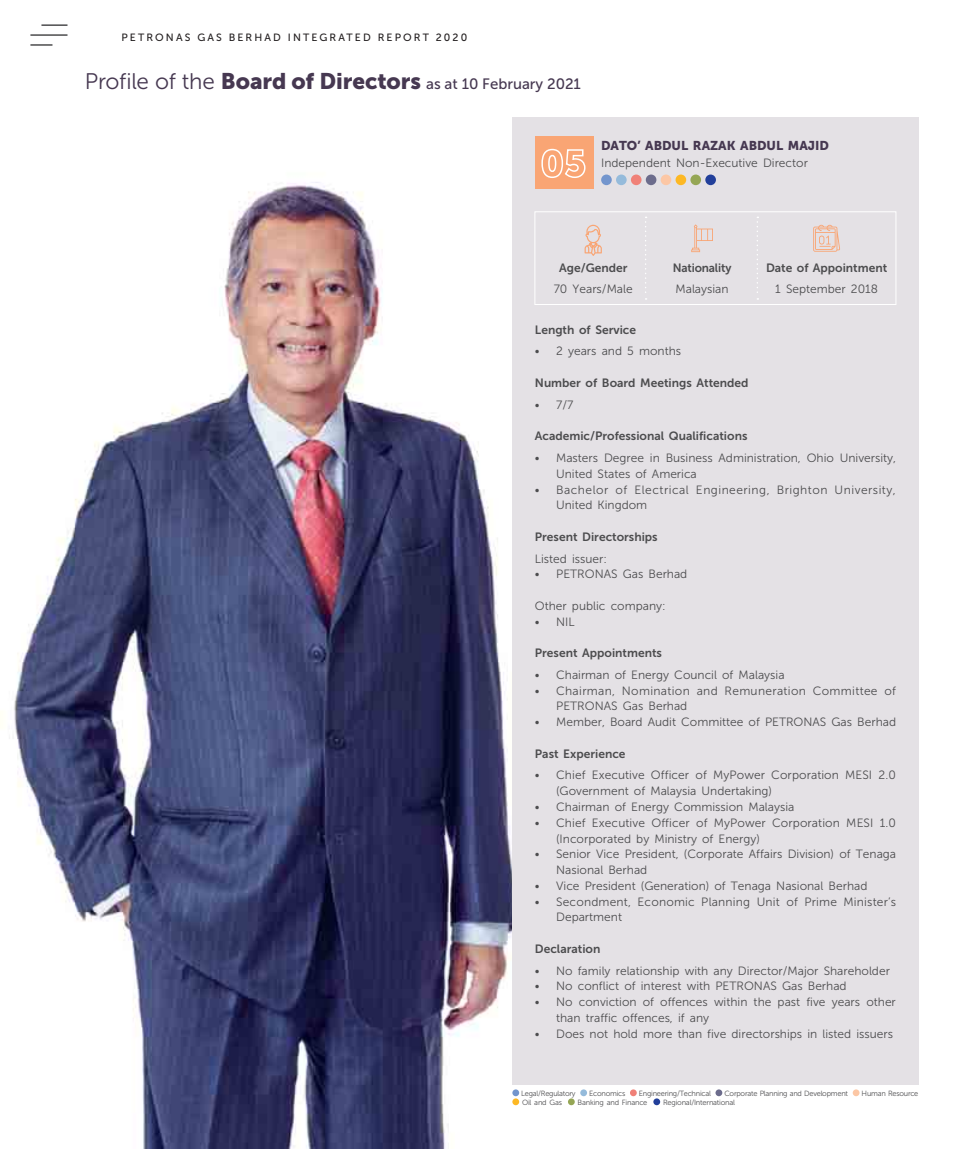
<style>
.page{position:relative;width:978px;height:1149px;background:#fff}
.page>*{position:absolute;margin:0;border:0;box-sizing:border-box;transform-origin:0 0}
.t1{font:15px "Museo Sans 500";color:#463851}
.t2{font:12.75px "Museo Sans 900";color:#463851}
.t3{font:12px/15.8px "Museo Sans 300";color:#4c4c4e}
.t4{font:12px "Museo Sans 700";color:#4c4c4e}
.t5{font:12px/15.8px "Museo Sans 300";letter-spacing:.04em;color:#4c4c4e}
.t6{font:12px/15.8px "Museo Sans 300";letter-spacing:.025em;color:#4c4c4e}
.t7{font:10.5px "Museo Sans 500";letter-spacing:.2em;color:#231f20}
.t8{font:7.5px "Museo Sans 300";letter-spacing:-.03em;color:#4c4c4e}
.s1{font-family:"Museo Sans 300";font-size:22.5px}
.s2{font-family:"Museo Sans 900";font-size:22.5px}
</style>
<div class="page">
<img style="left:9px;top:182px;width:509px;height:966px">
<div style="left:512px;top:117px;width:406px;height:967px;background:#e4e1e5"></div>
<div style="left:534px;top:211px;width:362px;height:94px;border:1px solid #fff"></div>
<svg style="left:585px;top:224px;width:17px;height:32px"></svg>
<svg style="left:691px;top:224px;width:22px;height:28px"></svg>
<svg style="left:645px;top:217px;width:2px;height:82px"></svg>
<svg style="left:757px;top:217px;width:1px;height:82px"></svg>
<svg style="left:813px;top:225px;width:27px;height:26px"></svg>
<div style="left:535px;top:137px;width:58px;height:52px;background:#f9a574"></div>
<div style="left:541px;top:149px;width:22px;height:29px;border:2px solid #fff;border-radius:50%"></div>
<div style="left:548px;top:155px;width:8px;height:17px;border:2px solid #fff;border-radius:50%"></div>
<svg style="left:565px;top:149px;width:21px;height:29px"></svg>
<div style="left:512px;top:1084px;width:406px;height:20px;background:#fff"></div>
<div style="left:512px;top:1089px;width:7px;height:6px;background:#7395cd;border-radius:50%"></div>
<div style="left:580px;top:1089px;width:7px;height:6px;background:#95bbdb;border-radius:50%"></div>
<div style="left:630px;top:1089px;width:7px;height:6px;background:#f08178;border-radius:50%"></div>
<div style="left:715px;top:1089px;width:7px;height:6px;background:#6c6c8c;border-radius:50%"></div>
<svg style="left:853px;top:1089px;width:6px;height:6px"></svg>
<div style="left:512px;top:1098px;width:7px;height:6px;background:#fdb824;border-radius:50%"></div>
<div style="left:568px;top:1098px;width:7px;height:6px;background:#95a655;border-radius:50%"></div>
<div style="left:653px;top:1098px;width:7px;height:6px;background:#223f9a;border-radius:50%"></div>
<div style="left:601px;top:174px;width:11px;height:11px;background:#7395cd;border-radius:50%"></div>
<div style="left:616px;top:174px;width:11px;height:11px;background:#95bbdb;border-radius:50%"></div>
<div style="left:631px;top:174px;width:11px;height:11px;background:#f08178;border-radius:50%"></div>
<div style="left:646px;top:174px;width:10px;height:11px;background:#6c6c8c;border-radius:50%"></div>
<div style="left:661px;top:174px;width:10px;height:11px;background:#fcc7a5;border-radius:50%"></div>
<div style="left:676px;top:174px;width:10px;height:11px;background:#fdb824;border-radius:50%"></div>
<div style="left:690px;top:174px;width:11px;height:11px;background:#95a655;border-radius:50%"></div>
<div style="left:705px;top:174px;width:11px;height:11px;background:#223f9a;border-radius:50%"></div>
<hr style="left:41px;top:24px;width:27px;height:2px;background:#4c4c4e">
<hr style="left:30px;top:34px;width:38px;height:2px;background:#4c4c4e">
<hr style="left:30px;top:44px;width:22px;height:2px;background:#4c4c4e">
<p class="t7" style="left:122px;top:33px;width:347px">PETRONAS GAS BERHAD INTEGRATED REPORT 2020</p>
<p class="t1" style="left:85px;top:78px;width:498px"><span class="s1">Profile of the</span> <span class="s2">Board of Directors</span> as at 10 February 2021</p>
<p class="t2" style="left:601px;top:141px;width:229px">DATO’ ABDUL RAZAK ABDUL MAJID</p>
<p class="t3" style="left:601px;top:156px;width:208px">Independent Non-Executive Director</p>
<p class="t4" style="left:559px;top:263px;width:70px">Age/Gender</p>
<p class="t4" style="left:673px;top:263px;width:60px">Nationality</p>
<p class="t4" style="left:766px;top:263px;width:123px">Date of Appointment</p>
<p class="t3" style="left:554px;top:282px;width:81px">70 Years/Male</p>
<p class="t3" style="left:676px;top:282px;width:55px">Malaysian</p>
<p class="t3" style="left:775px;top:282px;width:104px">1 September 2018</p>
<p class="t4" style="left:535px;top:325px;width:103px">Length of Service</p>
<p class="t3" style="left:535px;top:344px;width:148px">• 2 years and 5 months</p>
<p class="t4" style="left:535px;top:378px;width:215px">Number of Board Meetings Attended</p>
<p class="t3" style="left:535px;top:398px;width:40px">• 7/7</p>
<p class="t4" style="left:535px;top:431px;width:214px">Academic/Professional Qualifications</p>
<p class="t3" style="left:556px;top:451px;width:341px;text-indent:-21px">• Masters Degree in Business Administration, Ohio University,<br>United States of America</p>
<p class="t5" style="left:556px;top:482px;width:341px;text-indent:-21px">• Bachelor of Electrical Engineering, Brighton University,<br>United Kingdom</p>
<p class="t4" style="left:535px;top:532px;width:124px">Present Directorships</p>
<p class="t3" style="left:535px;top:551px;width:74px">Listed issuer:</p>
<p class="t3" style="left:535px;top:567px;width:154px">• PETRONAS Gas Berhad</p>
<p class="t3" style="left:535px;top:599px;width:132px">Other public company:</p>
<p class="t3" style="left:535px;top:614px;width:41px">• NIL</p>
<p class="t4" style="left:535px;top:648px;width:129px">Present Appointments</p>
<p class="t3" style="left:535px;top:668px;width:251px">• Chairman of Energy Council of Malaysia</p>
<p class="t6" style="left:556px;top:683px;width:341px;text-indent:-21px">• Chairman, Nomination and Remuneration Committee of<br>PETRONAS Gas Berhad</p>
<p class="t3" style="left:535px;top:715px;width:363px">• Member, Board Audit Committee of PETRONAS Gas Berhad</p>
<p class="t4" style="left:535px;top:749px;width:92px">Past Experience</p>
<p class="t3" style="left:556px;top:768px;width:341px;text-indent:-21px">• Chief Executive Officer of MyPower Corporation MESI 2.0 (Government of Malaysia Undertaking)</p>
<p class="t3" style="left:535px;top:800px;width:261px">• Chairman of Energy Commission Malaysia</p>
<p class="t3" style="left:556px;top:815px;width:341px;text-indent:-21px">• Chief Executive Officer of MyPower Corporation MESI 1.0 (Incorporated by Ministry of Energy)</p>
<p class="t3" style="left:556px;top:847px;width:341px;text-indent:-21px">• Senior Vice President, (Corporate Affairs Division) of Tenaga<br>Nasional Berhad</p>
<p class="t3" style="left:535px;top:878px;width:334px">• Vice President (Generation) of Tenaga Nasional Berhad</p>
<p class="t3" style="left:556px;top:894px;width:342px;text-indent:-21px">• Secondment, Economic Planning Unit of Prime Minister’s<br>Department</p>
<p class="t4" style="left:535px;top:943px;width:67px">Declaration</p>
<p class="t3" style="left:535px;top:963px;width:357px">• No family relationship with any Director/Major Shareholder</p>
<p class="t3" style="left:535px;top:979px;width:313px">• No conflict of interest with PETRONAS Gas Berhad</p>
<p class="t3" style="left:556px;top:995px;width:341px;text-indent:-21px">• No conviction of offences within the past five years other than traffic offences, if any</p>
<p class="t3" style="left:535px;top:1026px;width:360px">• Does not hold more than five directorships in listed issuers</p>
<p class="t8" style="left:521px;top:1090px;width:56px">Legal/Regulatory</p>
<p class="t8" style="left:589px;top:1090px;width:38px">Economics</p>
<p class="t8" style="left:639px;top:1090px;width:73px">Engineering/Technical</p>
<p class="t8" style="left:724px;top:1090px;width:125px">Corporate Planning and Development</p>
<p class="t8" style="left:862px;top:1090px;width:58px">Human Resource</p>
<p class="t8" style="left:522px;top:1099px;width:42px">Oil and Gas</p>
<p class="t8" style="left:578px;top:1099px;width:71px">Banking and Finance</p>
<p class="t8" style="left:663px;top:1099px;width:74px">Regional/International</p>
</div>
